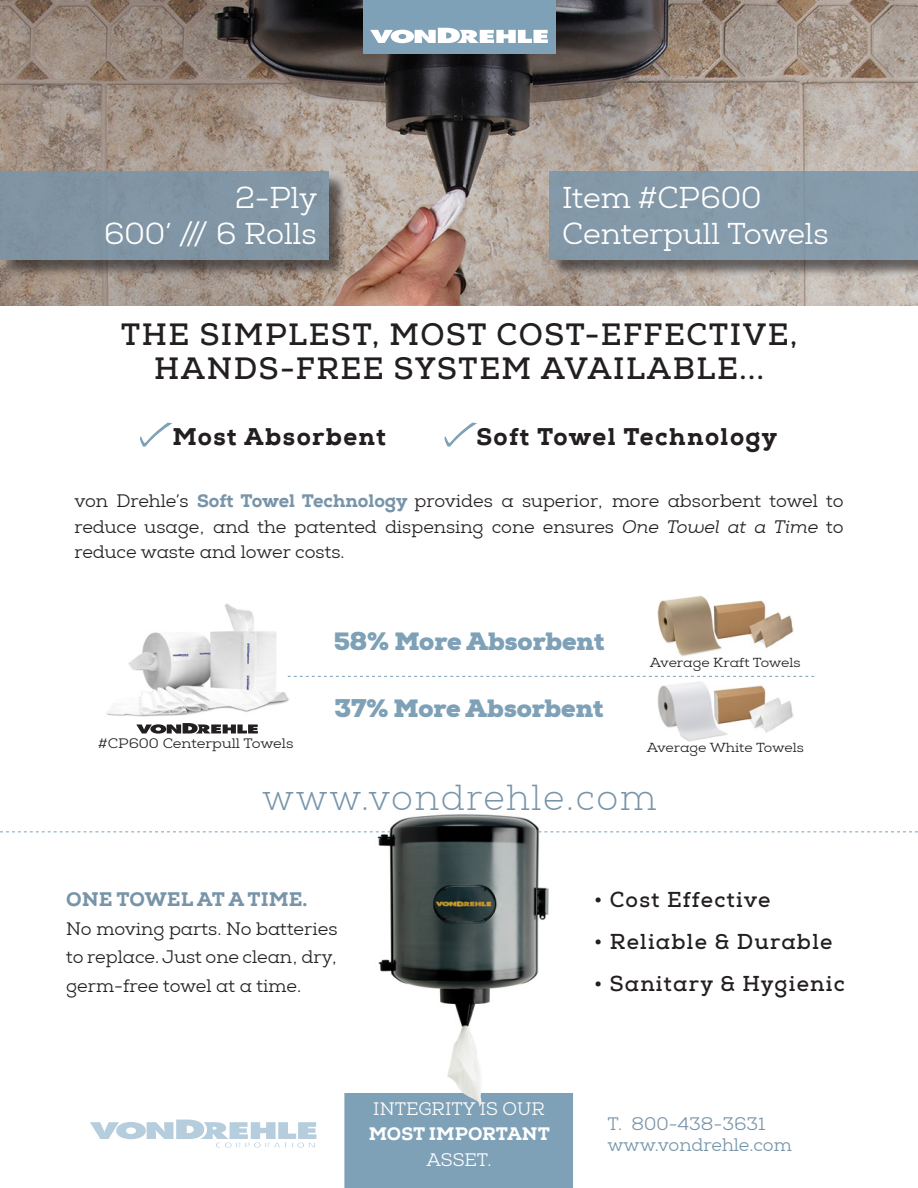
<style>
.page{position:relative;width:918px;height:1188px;background:#fff}
.page>*{position:absolute;margin:0;border:0;box-sizing:border-box;transform-origin:0 0}
.t1{font:300 36px "Nexa Slab";letter-spacing:.05em;color:#7894a9}
.t2{font:700 30px "Nexa Slab";letter-spacing:.05em;color:#231f20}
.t3{font:30px "Nexa Slab";color:#fff}
.t4{font:900 24.9px "Nexa Slab";color:#7ea1b7}
.t5{font:800 24px "Nexa Slab";letter-spacing:.06em;color:#231f20}
.t6{font:700 21px "Nexa Slab";letter-spacing:.06em;color:#231f20}
.t7{font:800 19.5px "Nexa Slab";color:#7894a9}
.t8{font:18px/28.5px "Nexa Slab";color:#231f20;text-align:justify}
.t9{font:18px "Nexa Slab";color:#7894a9}
.t10{font:18px "Nexa Slab";color:#fff}
.t11{font:800 18px "Nexa Slab";color:#fff}
.t12{font:13.65px "Nexa Slab";color:#231f20;scale:1.08 1}
.t13{font:13.05px "Nexa Slab";color:#231f20;scale:1.08 1}
.s1{font-weight:800;color:#7894a9}
.s2{font-style:italic}
</style>
<div class="page">
<img style="left:364px;top:814px;width:190px;height:279px">
<div style="left:344px;top:1093px;width:229px;height:95px;background:#7ea1b7"></div>
<svg style="left:0;top:831px;width:391px;height:1px"></svg>
<svg style="left:538px;top:831px;width:380px;height:1px"></svg>
<svg style="left:90px;top:1120px;width:226px;height:28px"></svg>
<svg style="left:140px;top:423px;width:33px;height:24px"></svg>
<svg style="left:444px;top:423px;width:33px;height:24px"></svg>
<img style="left:106px;top:604px;width:184px;height:113px">
<svg style="left:136px;top:723px;width:122px;height:11px"></svg>
<svg style="left:288px;top:676px;width:526px;height:1px"></svg>
<img style="left:657px;top:682px;width:137px;height:60px">
<img style="left:657px;top:596px;width:137px;height:61px">
<img style="left:0;top:0;width:918px;height:305px">
<div style="left:363px;top:0;width:192px;height:54px;background:#7ea1b7"></div>
<div style="left:552px;top:173px;width:366px;height:105px;background:#231f20;opacity:.75"></div>
<div style="left:549px;top:171px;width:369px;height:88px;background:#849aaa"></div>
<svg style="left:370px;top:28px;width:178px;height:15px"></svg>
<div style="left:2px;top:173px;width:345px;height:105px;background:#231f20;opacity:.75"></div>
<div style="left:0;top:171px;width:329px;height:88px;background:#8095a4"></div>
<p class="t3" style="left:235px;top:179px;width:84px">2-Ply</p>
<p class="t3" style="left:104px;top:215px;width:214px">600’ /// 6 Rolls</p>
<p class="t3" style="left:562px;top:179px;width:201px">Item #CP600</p>
<p class="t3" style="left:562px;top:215px;width:268px">Centerpull Towels</p>
<p class="t2" style="left:121px;top:317px;width:678px">THE SIMPLEST, MOST COST-EFFECTIVE,</p>
<p class="t2" style="left:154px;top:351px;width:611px">HANDS-FREE SYSTEM AVAILABLE...</p>
<p class="t5" style="left:172px;top:421px;width:215px">Most Absorbent</p>
<p class="t5" style="left:476px;top:421px;width:302px">Soft Towel Technology</p>
<p class="t8" style="left:74px;top:489px;width:771px;line-height:25.5px">von Drehle’s <span class="s1">Soft Towel Technology</span> provides a superior, more absorbent towel to reduce usage, and the patented dispensing cone ensures <span class="s2">One Towel at a Time</span> to reduce waste and lower costs.</p>
<p class="t12" style="left:98px;top:736px;width:182px">#CP600 Centerpull Towels</p>
<p class="t4" style="left:334px;top:625px;width:272px">58% More Absorbent</p>
<p class="t4" style="left:335px;top:693px;width:271px">37% More Absorbent</p>
<p class="t13" style="left:650px;top:654px;width:141px">Average Kraft Towels</p>
<p class="t13" style="left:647px;top:740px;width:147px">Average White Towels</p>
<p class="t1" style="left:262px;top:776px;width:396px">www.vondrehle.com</p>
<p class="t7" style="left:66px;top:887px;width:243px">ONE TOWEL AT A TIME.</p>
<p class="t8" style="left:66px;top:915px;width:273px">No moving parts. No batteries to replace. Just one clean, dry, germ-free towel at a time.</p>
<p class="t10" style="left:373px;top:1098px;width:173px">INTEGRITY IS OUR</p>
<p class="t11" style="left:369px;top:1123px;width:183px">MOST IMPORTANT</p>
<p class="t10" style="left:427px;top:1149px;width:66px">ASSET.</p>
<p class="t6" style="left:594px;top:887px;width:178px">• Cost Effective</p>
<p class="t6" style="left:594px;top:929px;width:240px">• Reliable &amp; Durable</p>
<p class="t6" style="left:594px;top:971px;width:252px">• Sanitary &amp; Hygienic</p>
<p class="t9" style="left:608px;top:1113px;width:159px">T. 800-438-3631</p>
<p class="t9" style="left:608px;top:1134px;width:186px">www.vondrehle.com</p>
</div>
